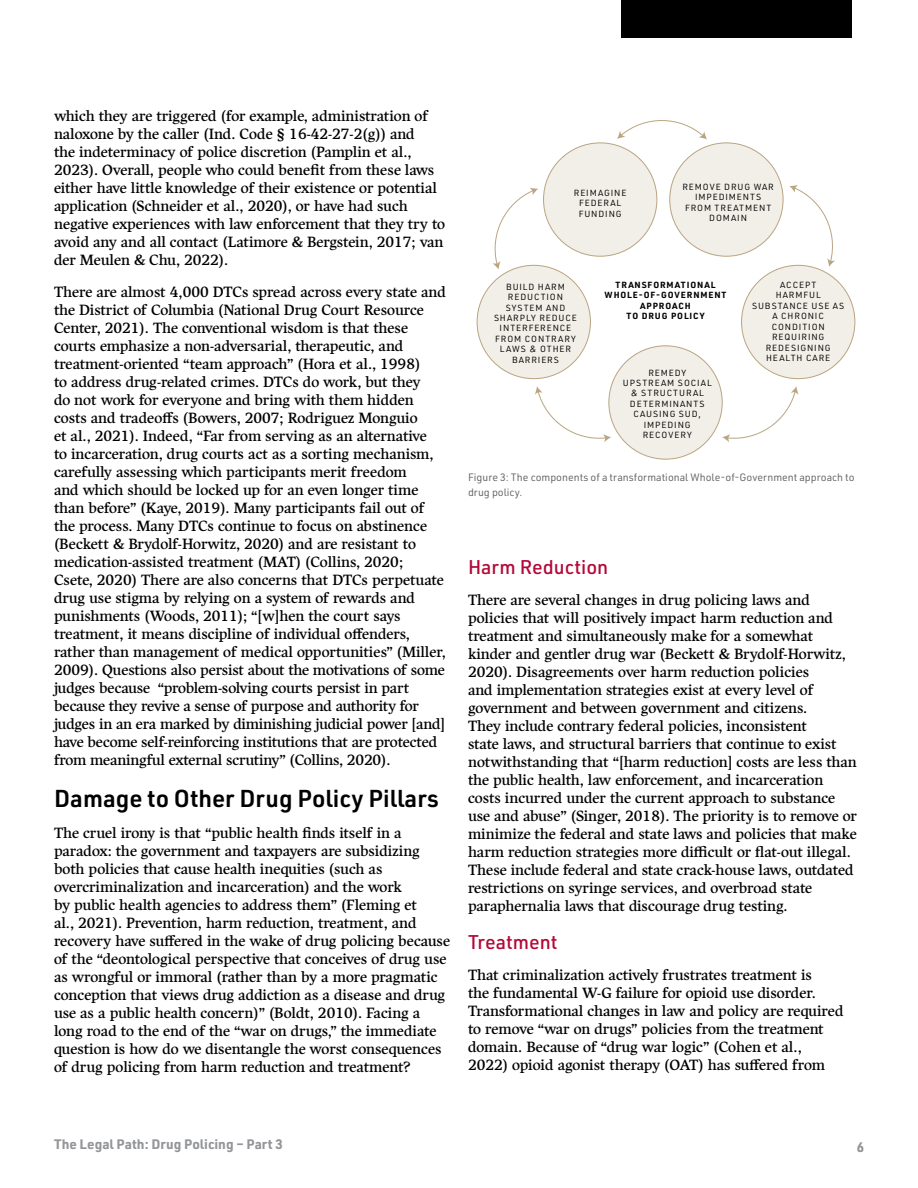
<style>
.page{position:relative;width:918px;height:1188px;background:#fff}
.page>*{position:absolute;margin:0;border:0;box-sizing:border-box;transform-origin:0 0}
.t1{font:600 24px "URWDIN";color:#000}
.t2{font:500 19.5px "URWDIN";color:#b30838}
.t3{font:15px/18px "Harfang";letter-spacing:-.01em;color:#000}
.t4{font:700 13.5px "URWDIN";color:#939598}
.t5{font:10.5px/15px "URWDIN";color:#636466}
.t6{font:8.7px/10.5px "URWDIN";letter-spacing:.1em;color:#000;text-align:center}
.t7{font:700 8.7px/10.5px "URWDIN";letter-spacing:.1em;color:#000;text-align:center}
</style>
<div class="page">
<div style="left:621px;top:0;width:231px;height:38px;background:#000"></div>
<div style="left:544px;top:143px;width:113px;height:113px;background:#f2eee8;border-radius:50%"></div>
<div style="left:670px;top:143px;width:113px;height:113px;background:#f2eee8;border-radius:50%"></div>
<div style="left:477px;top:265px;width:113px;height:114px;background:#f2eee8;border-radius:50%"></div>
<div style="left:742px;top:265px;width:113px;height:114px;background:#f2eee8;border-radius:50%"></div>
<div style="left:609px;top:346px;width:113px;height:113px;background:#f2eee8;border-radius:50%"></div>
<svg style="left:492px;top:188px;width:46px;height:81px"></svg>
<svg style="left:535px;top:386px;width:76px;height:56px"></svg>
<svg style="left:617px;top:120px;width:90px;height:19px"></svg>
<svg style="left:789px;top:185px;width:46px;height:82px"></svg>
<svg style="left:722px;top:386px;width:77px;height:56px"></svg>
<p class="t3" style="left:54px;top:107px;width:393px">which they are triggered (for example, administration of naloxone by the caller (Ind. Code § 16-42-27-2(g)) and<br>the indeterminacy of police discretion (Pamplin et al., 2023). Overall, people who could benefit from these laws either have little knowledge of their existence or potential application (Schneider et al., 2020), or have had such negative experiences with law enforcement that they try to avoid any and all contact (Latimore &amp; Bergstein, 2017; van der Meulen &amp; Chu, 2022).</p>
<p class="t3" style="left:54px;top:283px;width:394px">There are almost 4,000 DTCs spread across every state and the District of Columbia (National Drug Court Resource Center, 2021). The conventional wisdom is that these courts emphasize a non-adversarial, therapeutic, and treatment-oriented “team approach” (Hora et al., 1998)<br>to address drug-related crimes. DTCs do work, but they<br>do not work for everyone and bring with them hidden costs and tradeoffs (Bowers, 2007; Rodriguez Monguio<br>et al., 2021). Indeed, “Far from serving as an alternative<br>to incarceration, drug courts act as a sorting mechanism, carefully assessing which participants merit freedom<br>and which should be locked up for an even longer time than before” (Kaye, 2019). Many participants fail out of the process. Many DTCs continue to focus on abstinence (Beckett &amp; Brydolf-Horwitz, 2020) and are resistant to medication-assisted treatment (MAT) (Collins, 2020;<br>Csete, 2020) There are also concerns that DTCs perpetuate drug use stigma by relying on a system of rewards and punishments (Woods, 2011); “[w]hen the court says treatment, it means discipline of individual offenders, rather than management of medical opportunities” (Miller, 2009). Questions also persist about the motivations of some judges because “problem-solving courts persist in part because they revive a sense of purpose and authority for judges in an era marked by diminishing judicial power [and] have become self-reinforcing institutions that are protected from meaningful external scrutiny” (Collins, 2020).</p>
<h1 class="t1" style="left:54px;top:782px;width:386px">Damage to Other Drug Policy Pillars</h1>
<p class="t3" style="left:54px;top:824px;width:398px">The cruel irony is that “public health finds itself in a paradox: the government and taxpayers are subsidizing both policies that cause health inequities (such as overcriminalization and incarceration) and the work<br>by public health agencies to address them” (Fleming et<br>al., 2021). Prevention, harm reduction, treatment, and recovery have suffered in the wake of drug policing because of the “deontological perspective that conceives of drug use as wrongful or immoral (rather than by a more pragmatic conception that views drug addiction as a disease and drug use as a public health concern)” (Boldt, 2010). Facing a long road to the end of the “war on drugs,” the immediate question is how do we disentangle the worst consequences of drug policing from harm reduction and treatment?</p>
<p class="t6" style="left:574px;top:187px;width:54px">REIMAGINE<br>FEDERAL<br>FUNDING</p>
<p class="t6" style="left:682px;top:181px;width:93px">REMOVE DRUG WAR<br>IMPEDIMENTS<br>FROM TREATMENT<br>DOMAIN</p>
<p class="t7" style="left:605px;top:279px;width:123px">TRANSFORMATIONAL<br>WHOLE-OF-GOVERNMENT<br>APPROACH<br>TO DRUG POLICY</p>
<p class="t6" style="left:494px;top:281px;width:84px">BUILD HARM<br>REDUCTION<br>SYSTEM AND<br>SHARPLY REDUCE<br>INTERFERENCE<br>FROM CONTRARY<br>LAWS &amp; OTHER<br>BARRIERS</p>
<p class="t6" style="left:752px;top:279px;width:94px">ACCEPT<br>HARMFUL<br>SUBSTANCE USE AS<br>A CHRONIC<br>CONDITION<br>REQUIRING<br>REDESIGNING<br>HEALTH CARE</p>
<p class="t6" style="left:623px;top:367px;width:90px">REMEDY<br>UPSTREAM SOCIAL &amp; STRUCTURAL<br>DETERMINANTS<br>CAUSING SUD,<br>IMPEDING<br>RECOVERY</p>
<p class="t5" style="left:468px;top:469px;width:388px">Figure 3: The components of a transformational Whole-of-Government approach to drug policy.</p>
<h2 class="t2" style="left:468px;top:554px;width:142px">Harm Reduction</h2>
<p class="t3" style="left:468px;top:591px;width:391px">There are several changes in drug policing laws and policies that will positively impact harm reduction and treatment and simultaneously make for a somewhat kinder and gentler drug war (Beckett &amp; Brydolf-Horwitz, 2020). Disagreements over harm reduction policies<br>and implementation strategies exist at every level of government and between government and citizens.<br>They include contrary federal policies, inconsistent<br>state laws, and structural barriers that continue to exist notwithstanding that “[harm reduction] costs are less than the public health, law enforcement, and incarceration costs incurred under the current approach to substance use and abuse” (Singer, 2018). The priority is to remove or minimize the federal and state laws and policies that make harm reduction strategies more difficult or flat-out illegal.<br>These include federal and state crack-house laws, outdated restrictions on syringe services, and overbroad state paraphernalia laws that discourage drug testing.</p>
<h2 class="t2" style="left:468px;top:929px;width:91px">Treatment</h2>
<p class="t3" style="left:468px;top:966px;width:377px">That criminalization actively frustrates treatment is<br>the fundamental W-G failure for opioid use disorder.<br>Transformational changes in law and policy are required to remove “war on drugs” policies from the treatment domain. Because of “drug war logic” (Cohen et al., 2022) opioid agonist therapy (OAT) has suffered from</p>
<p class="t4" style="left:54px;top:1135px;width:230px">The Legal Path: Drug Policing – Part 3</p>
<p class="t4" style="left:857px;top:1138px;width:9px">6</p>
</div>
